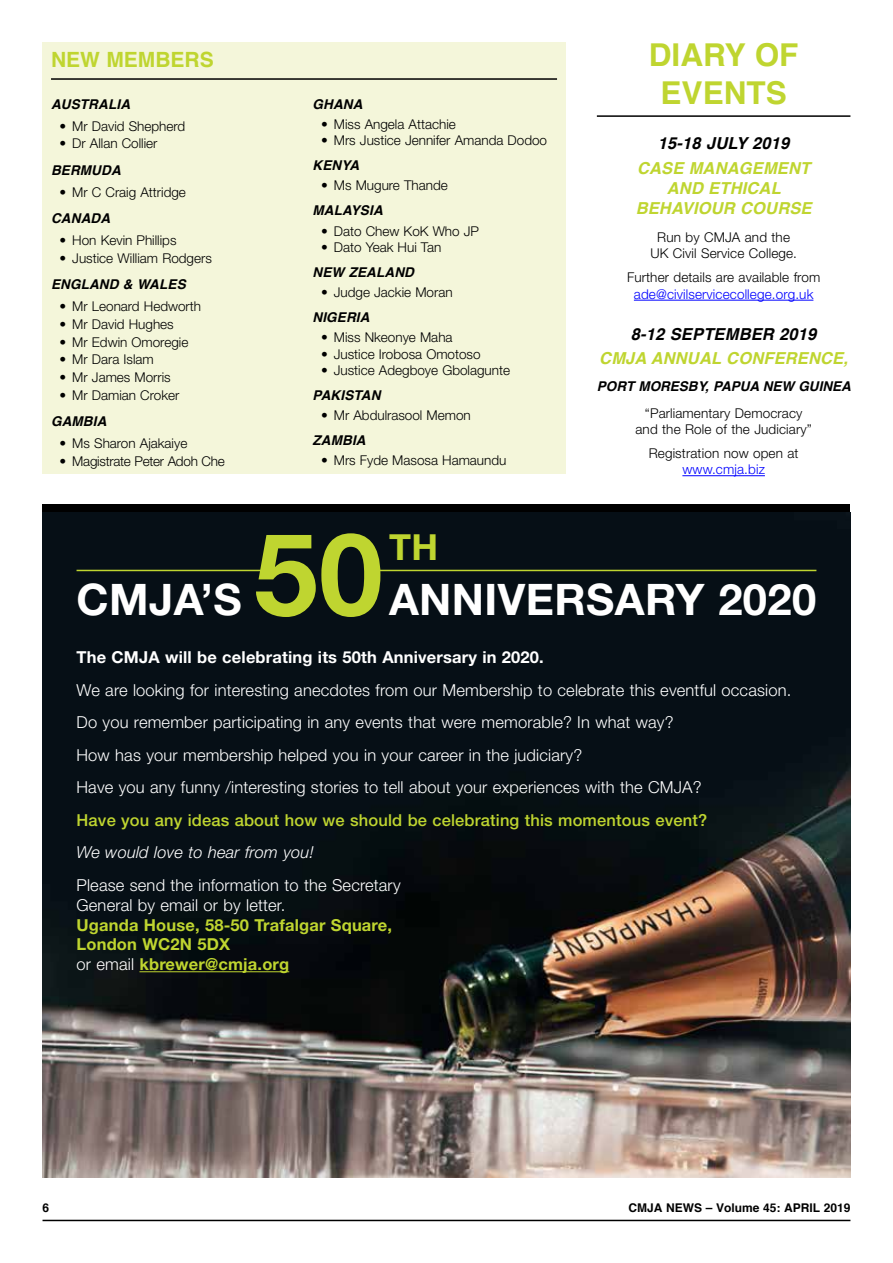
<style>
.page{position:relative;width:893px;height:1263px;background:#fff}
.page>*{position:absolute;margin:0;border:0;box-sizing:border-box;transform-origin:0 0}
.t1{font:700 114.9px "Helvetica Neue";color:#bfd530}
.t2{font:700 43.5px "Helvetica Neue";letter-spacing:.01em;color:#fff}
.t3{font:700 36px "Helvetica Neue";color:#bfd530}
.t4{font:700 31.5px/37.7px "Helvetica";color:#bfd530;text-align:center}
.t5{font:700 21px "Helvetica";color:#bfd530}
.t6{font:300 16.5px/32.5px "Helvetica Neue";letter-spacing:.01em;color:#fff}
.t7{font:700 16.5px/19.8px "Helvetica Neue";letter-spacing:.01em;color:#bfd530}
.t8{font:500 16.5px "Helvetica Neue";letter-spacing:.01em;color:#bfd530}
.t9{font:italic 700 16.5px/20px "Helvetica";letter-spacing:.01em;color:#bfd530;text-align:center}
.t10{font:700 16.5px "Helvetica Neue";letter-spacing:.01em;color:#fff}
.t11{font:italic 700 16.5px "Helvetica";letter-spacing:.01em;color:#000}
.t12{font:italic 300 16.5px "Helvetica Neue";letter-spacing:.01em;color:#fff}
.t13{font:300 13.5px/16.4px "Helvetica Neue";color:#000;text-align:center}
.t14{font:italic 700 13.5px "Helvetica";letter-spacing:.01em;color:#000}
.t15{font:300 13.5px "Helvetica Neue";letter-spacing:.01em;color:#00f}
.t16{font:300 13.5px "Helvetica Neue";letter-spacing:-.02em;color:#000}
.t17{font:700 12px "Helvetica";color:#000}
.s1{font-weight:300;color:#fff}
</style>
<div class="page">
<hr style="left:43px;top:1220px;width:807px;height:1px;background:#000">
<img style="left:43px;top:513px;width:807px;height:665px">
<div style="left:43px;top:43px;width:523px;height:431px;background:#f4f6da"></div>
<hr style="left:51px;top:78px;width:506px;height:2px;background:#000">
<hr style="left:597px;top:115px;width:253px;height:2px;background:#000">
<hr style="left:634px;top:300px;width:179px;height:1px;background:#00f">
<hr style="left:682px;top:475px;width:83px;height:1px;background:#00f">
<hr style="left:139px;top:971px;width:150px;height:1px;background:#bfd530">
<hr style="left:77px;top:570px;width:219px;height:1px;background:#bfd530">
<hr style="left:370px;top:570px;width:446px;height:1px;background:#bfd530">
<h3 class="t5" style="left:51px;top:42px;width:164px">NEW MEMBERS</h3>
<p class="t14" style="left:51px;top:93px;width:81px">AUSTRALIA</p>
<p class="t13" style="left:60px;top:117px;width:127px">• Mr David Shepherd</p>
<p class="t13" style="left:60px;top:135px;width:100px">• Dr Allan Collier</p>
<p class="t14" style="left:51px;top:159px;width:71px">BERMUDA</p>
<p class="t13" style="left:60px;top:183px;width:128px">• Mr C Craig Attridge</p>
<p class="t14" style="left:51px;top:207px;width:61px">CANADA</p>
<p class="t13" style="left:60px;top:232px;width:119px">• Hon Kevin Phillips</p>
<p class="t13" style="left:60px;top:249px;width:154px">• Justice William Rodgers</p>
<p class="t14" style="left:51px;top:273px;width:136px">ENGLAND &amp; WALES</p>
<p class="t13" style="left:60px;top:298px;width:143px">• Mr Leonard Hedworth</p>
<p class="t13" style="left:60px;top:315px;width:116px">• Mr David Hughes</p>
<p class="t13" style="left:60px;top:333px;width:130px">• Mr Edwin Omoregie</p>
<p class="t13" style="left:60px;top:351px;width:96px">• Mr Dara Islam</p>
<p class="t13" style="left:60px;top:369px;width:113px">• Mr James Morris</p>
<p class="t13" style="left:60px;top:386px;width:121px">• Mr Damian Croker</p>
<p class="t14" style="left:51px;top:410px;width:57px">GAMBIA</p>
<p class="t13" style="left:60px;top:435px;width:129px">• Ms Sharon Ajakaiye</p>
<p class="t16" style="left:60px;top:453px;width:167px">• Magistrate Peter Adoh Che</p>
<p class="t14" style="left:313px;top:93px;width:52px">GHANA</p>
<p class="t13" style="left:321px;top:116px;width:136px">• Miss Angela Attachie</p>
<p class="t13" style="left:321px;top:132px;width:228px">• Mrs Justice Jennifer Amanda Dodoo</p>
<p class="t14" style="left:313px;top:154px;width:48px">KENYA</p>
<p class="t13" style="left:321px;top:177px;width:128px">• Ms Mugure Thande</p>
<p class="t14" style="left:313px;top:199px;width:72px">MALAYSIA</p>
<p class="t13" style="left:321px;top:222px;width:160px">• Dato Chew KoK Who JP</p>
<p class="t13" style="left:321px;top:239px;width:122px">• Dato Yeak Hui Tan</p>
<p class="t14" style="left:313px;top:261px;width:103px">NEW ZEALAND</p>
<p class="t13" style="left:321px;top:284px;width:133px">• Judge Jackie Moran</p>
<p class="t14" style="left:313px;top:306px;width:59px">NIGERIA</p>
<p class="t13" style="left:321px;top:329px;width:133px">• Miss Nkeonye Maha</p>
<p class="t13" style="left:321px;top:345px;width:161px">• Justice Irobosa Omotoso</p>
<p class="t13" style="left:321px;top:361px;width:191px">• Justice Adegboye Gbolagunte</p>
<p class="t14" style="left:313px;top:384px;width:69px">PAKISTAN</p>
<p class="t13" style="left:321px;top:407px;width:151px">• Mr Abdulrasool Memon</p>
<p class="t14" style="left:313px;top:429px;width:55px">ZAMBIA</p>
<p class="t13" style="left:321px;top:452px;width:187px">• Mrs Fyde Masosa Hamaundu</p>
<h3 class="t4" style="left:649px;top:37px;width:151px">DIARY OF<br>EVENTS</h3>
<p class="t11" style="left:658px;top:130px;width:133px">15-18 JULY 2019</p>
<p class="t9" style="left:636px;top:158px;width:177px">CASE MANAGEMENT<br>AND ETHICAL<br>BEHAVIOUR COURSE</p>
<p class="t13" style="left:650px;top:229px;width:148px">Run by CMJA and the<br>UK Civil Service College.</p>
<p class="t13" style="left:627px;top:269px;width:195px">Further details are available from</p>
<p class="t15" style="left:634px;top:286px;width:181px">ade@civilservicecollege.org.uk</p>
<p class="t11" style="left:631px;top:321px;width:187px">8-12 SEPTEMBER 2019</p>
<p class="t9" style="left:599px;top:349px;width:250px">CMJA ANNUAL CONFERENCE,</p>
<p class="t14" style="left:597px;top:375px;width:256px">PORT MORESBY, PAPUA NEW GUINEA</p>
<p class="t13" style="left:635px;top:404px;width:178px">“Parliamentary Democracy and the Role of the Judiciary”</p>
<p class="t13" style="left:649px;top:445px;width:151px">Registration now open at</p>
<p class="t15" style="left:682px;top:461px;width:84px">www.cmja.biz</p>
<h2 class="t2" style="left:77px;top:573px;width:167px">CMJA’S</h2>
<h1 class="t1" style="left:254px;top:503px;width:130px">50</h1>
<h3 class="t3" style="left:389px;top:524px;width:51px">TH</h3>
<h2 class="t2" style="left:389px;top:573px;width:429px">ANNIVERSARY 2020</h2>
<p class="t10" style="left:77px;top:647px;width:469px">The CMJA will be celebrating its 50th Anniversary in 2020.</p>
<p class="t6" style="left:77px;top:673px;width:716px">We are looking for interesting anecdotes from our Membership to celebrate this eventful occasion.<br>Do you remember participating in any events that were memorable? In what way?<br>How has your membership helped you in your career in the judiciary?<br>Have you any funny /interesting stories to tell about your experiences with the CMJA?</p>
<p class="t8" style="left:77px;top:810px;width:632px">Have you any ideas about how we should be celebrating this momentous event?</p>
<p class="t12" style="left:77px;top:843px;width:239px">We would love to hear from you!</p>
<p class="t6" style="left:77px;top:875px;width:326px;line-height:19.8px">Please send the information to the Secretary<br>General by email or by letter.</p>
<p class="t7" style="left:77px;top:914px;width:317px">Uganda House, 58-50 Trafalgar Square,<br>London WC2N 5DX<br><span class="s1">or email</span> kbrewer@cmja.org</p>
<p class="t17" style="left:43px;top:1198px;width:8px">6</p>
<p class="t17" style="left:628px;top:1198px;width:224px">CMJA NEWS – Volume 45: APRIL 2019</p>
</div>
